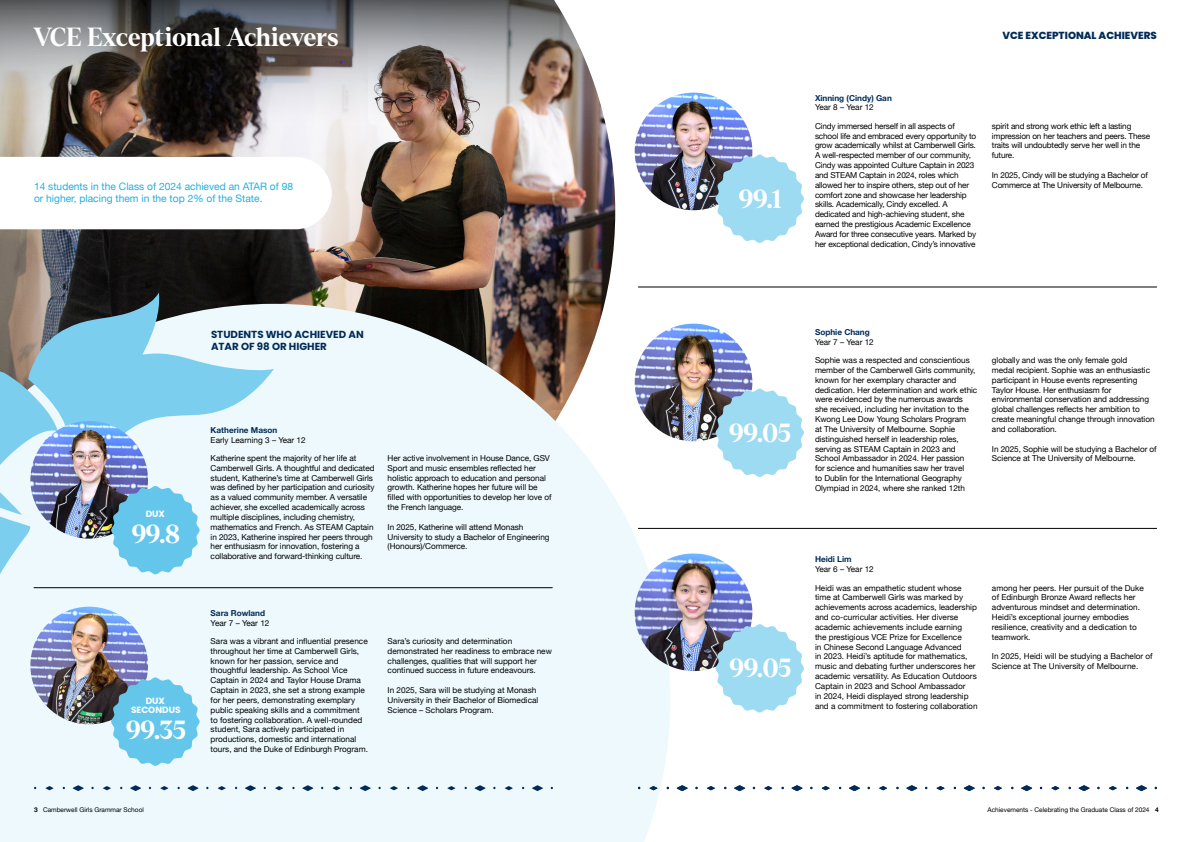
<style>
.page{position:relative;width:1191px;height:842px;background:#fff}
.page>*{position:absolute;margin:0;border:0;box-sizing:border-box;transform-origin:0 0}
.Heading_01{font:700 25px "Denton";letter-spacing:.025em;color:#fff}
.ATAR_Score{font:700 25px "Denton";letter-spacing:-.005em;color:#fff}
.Breakout_Text{font:10.2px/12.3px "Helvetica Neue";color:#23aee2}
.Subheading_01{font:700 10.2px/12.3px "Poppins";color:#022b59}
.Section_Title_-_Cont{font:800 10.2px "Poppins";color:#022b59}
.Subheading_01-2{font:700 9px/8.9px "Poppins";color:#fff;text-align:center}
.Body_Copy{font:8.2px/9.8px "Helvetica Neue";letter-spacing:-.01em;color:#000}
.Body_Copy_Bold{font:700 8.2px "Helvetica Neue";color:#022b59}
.t1{font:6.5px "Helvetica Neue";color:#000}
.s1{font-weight:700}
</style>
<div class="page">
<img style="left:0;top:0;width:615px;height:304px">
<svg style="left:0;top:157px;width:332px;height:72px"></svg>
<svg style="left:0;top:304px;width:670px;height:538px;background:#e3ebee"></svg>
<svg style="left:28px;top:293px;width:246px;height:162px;background:#9bc4d3"></svg>
<div style="left:0;top:455px;width:320px;height:331px;background:#edf9fd"></div>
<svg style="left:0;top:370px;width:62px;height:145px;background:#a7daed"></svg>
<img style="left:634px;top:93px;width:118px;height:117px;border-radius:59px">
<img style="left:634px;top:324px;width:118px;height:117px;border-radius:59px">
<img style="left:30px;top:421px;width:118px;height:118px;border-radius:59px">
<img style="left:634px;top:553px;width:118px;height:118px;border-radius:59px">
<img style="left:30px;top:607px;width:118px;height:117px;border-radius:59px">
<hr style="left:638px;top:287px;width:519px;height:1px;background:#000">
<hr style="left:638px;top:528px;width:519px;height:1px;background:#000">
<hr style="left:34px;top:587px;width:518px;height:1px;background:#000">
<svg style="left:715px;top:389px;width:89px;height:88px"></svg>
<svg style="left:715px;top:155px;width:89px;height:88px"></svg>
<svg style="left:111px;top:486px;width:89px;height:88px;background:#7ec7e5"></svg>
<svg style="left:715px;top:624px;width:89px;height:89px"></svg>
<svg style="left:111px;top:677px;width:89px;height:89px;background:#7fc8e5"></svg>
<svg style="left:73px;top:785px;width:11px;height:6px"></svg>
<svg style="left:130px;top:785px;width:11px;height:6px"></svg>
<svg style="left:187px;top:785px;width:11px;height:6px"></svg>
<svg style="left:245px;top:785px;width:11px;height:6px"></svg>
<svg style="left:302px;top:785px;width:11px;height:6px"></svg>
<svg style="left:360px;top:785px;width:11px;height:6px"></svg>
<svg style="left:275px;top:786px;width:8px;height:4px"></svg>
<svg style="left:218px;top:786px;width:8px;height:4px"></svg>
<svg style="left:160px;top:786px;width:8px;height:4px"></svg>
<svg style="left:103px;top:786px;width:8px;height:4px"></svg>
<svg style="left:46px;top:786px;width:7px;height:4px"></svg>
<svg style="left:332px;top:786px;width:8px;height:4px"></svg>
<svg style="left:390px;top:786px;width:8px;height:4px"></svg>
<svg style="left:417px;top:785px;width:11px;height:6px"></svg>
<svg style="left:474px;top:785px;width:11px;height:6px"></svg>
<svg style="left:532px;top:785px;width:11px;height:6px"></svg>
<svg style="left:505px;top:786px;width:8px;height:4px"></svg>
<svg style="left:447px;top:786px;width:8px;height:4px"></svg>
<svg style="left:676px;top:785px;width:11px;height:6px"></svg>
<svg style="left:734px;top:785px;width:11px;height:6px"></svg>
<svg style="left:791px;top:785px;width:11px;height:6px"></svg>
<svg style="left:849px;top:785px;width:11px;height:6px"></svg>
<svg style="left:906px;top:785px;width:11px;height:6px"></svg>
<svg style="left:963px;top:785px;width:11px;height:6px"></svg>
<svg style="left:879px;top:786px;width:8px;height:4px"></svg>
<svg style="left:821px;top:786px;width:8px;height:4px"></svg>
<svg style="left:764px;top:786px;width:8px;height:4px"></svg>
<svg style="left:707px;top:786px;width:8px;height:4px"></svg>
<svg style="left:649px;top:786px;width:8px;height:4px"></svg>
<svg style="left:936px;top:786px;width:8px;height:4px"></svg>
<svg style="left:994px;top:786px;width:8px;height:4px"></svg>
<svg style="left:1021px;top:785px;width:11px;height:6px"></svg>
<svg style="left:1078px;top:785px;width:11px;height:6px"></svg>
<svg style="left:1136px;top:785px;width:11px;height:6px"></svg>
<svg style="left:1108px;top:786px;width:8px;height:4px"></svg>
<svg style="left:1051px;top:786px;width:8px;height:4px"></svg>
<p class="Heading_01" style="left:34px;top:22px;width:305px">VCE Exceptional Achievers</p>
<p class="Section_Title_-_Cont" style="left:1002px;top:30px;width:156px">VCE EXCEPTIONAL ACHIEVERS</p>
<p class="Breakout_Text" style="left:34px;top:181px;width:260px">14 students in the Class of 2024 achieved an ATAR of 98 or higher, placing them in the top 2% of the State.</p>
<p class="ATAR_Score" style="left:738px;top:183px;width:44px">99.1</p>
<p class="Body_Copy_Bold" style="left:815px;top:91px;width:78px">Xinning (Cindy) Gan</p>
<p class="Body_Copy" style="left:815px;top:103px;width:60px">Year 8 – Year 12</p>
<p class="Body_Copy" style="left:815px;top:121px;width:163px">Cindy immersed herself in all aspects of school life and embraced every opportunity to grow academically whilst at Camberwell Girls.<br>A well-respected member of our community, Cindy was appointed Culture Captain in 2023 and STEAM Captain in 2024, roles which allowed her to inspire others, step out of her comfort zone and showcase her leadership skills. Academically, Cindy excelled. A dedicated and high-achieving student, she earned the prestigious Academic Excellence Award for three consecutive years. Marked by her exceptional dedication, Cindy’s innovative</p>
<p class="Body_Copy" style="left:992px;top:121px;width:160px">spirit and strong work ethic left a lasting impression on her teachers and peers. These traits will undoubtedly serve her well in the future.</p>
<p class="Body_Copy" style="left:992px;top:171px;width:157px">In 2025, Cindy will be studying a Bachelor of<br>Commerce at The University of Melbourne.</p>
<p class="Subheading_01-2" style="left:146px;top:510px;width:21px">DUX</p>
<p class="ATAR_Score" style="left:132px;top:519px;width:50px">99.8</p>
<p class="Subheading_01-2" style="left:131px;top:697px;width:51px">DUX<br>SECONDUS</p>
<p class="ATAR_Score" style="left:126px;top:715px;width:61px">99.35</p>
<p class="Body_Copy_Bold" style="left:815px;top:325px;width:56px">Sophie Chang</p>
<p class="Body_Copy" style="left:815px;top:337px;width:60px">Year 7 – Year 12</p>
<p class="Body_Copy" style="left:815px;top:356px;width:164px">Sophie was a respected and conscientious member of the Camberwell Girls community, known for her exemplary character and dedication. Her determination and work ethic were evidenced by the numerous awards she received, including her invitation to the Kwong Lee Dow Young Scholars Program<br>at The University of Melbourne. Sophie distinguished herself in leadership roles, serving as STEAM Captain in 2023 and School Ambassador in 2024. Her passion<br>for science and humanities saw her travel<br>to Dublin for the International Geography Olympiad in 2024, where she ranked 12th</p>
<p class="Body_Copy" style="left:992px;top:356px;width:164px">globally and was the only female gold<br>medal recipient. Sophie was an enthusiastic participant in House events representing Taylor House. Her enthusiasm for environmental conservation and addressing global challenges reflects her ambition to create meaningful change through innovation and collaboration.</p>
<p class="Subheading_01" style="left:211px;top:328px;width:154px">STUDENTS WHO ACHIEVED AN<br>ATAR OF 98 OR HIGHER</p>
<p class="ATAR_Score" style="left:729px;top:417px;width:63px">99.05</p>
<p class="Body_Copy_Bold" style="left:211px;top:423px;width:68px">Katherine Mason</p>
<p class="Body_Copy" style="left:211px;top:435px;width:97px">Early Learning 3 – Year 12</p>
<p class="Body_Copy" style="left:992px;top:444px;width:166px">In 2025, Sophie will be studying a Bachelor of</p>
<p class="Body_Copy" style="left:211px;top:453px;width:147px">Katherine spent the majority of her life at</p>
<p class="Body_Copy" style="left:992px;top:454px;width:145px">Science at The University of Melbourne.</p>
<p class="Body_Copy" style="left:211px;top:463px;width:165px">Camberwell Girls. A thoughtful and dedicated student, Katherine’s time at Camberwell Girls was defined by her participation and curiosity as a valued community member. A versatile achiever, she excelled academically across multiple disciplines, including chemistry, mathematics and French. As STEAM Captain in 2023, Katherine inspired her peers through her enthusiasm for innovation, fostering a collaborative and forward-thinking culture.</p>
<p class="Body_Copy" style="left:387px;top:453px;width:165px">Her active involvement in House Dance, GSV Sport and music ensembles reflected her holistic approach to education and personal growth. Katherine hopes her future will be filled with opportunities to develop her love of the French language.</p>
<p class="Body_Copy" style="left:387px;top:522px;width:163px">In 2025, Katherine will attend Monash<br>University to study a Bachelor of Engineering (Honours)/Commerce.</p>
<p class="Body_Copy_Bold" style="left:815px;top:553px;width:38px">Heidi Lim</p>
<p class="Body_Copy" style="left:815px;top:565px;width:60px">Year 6 – Year 12</p>
<p class="Body_Copy_Bold" style="left:211px;top:606px;width:56px">Sara Rowland</p>
<p class="Body_Copy" style="left:211px;top:618px;width:60px">Year 7 – Year 12</p>
<p class="Body_Copy" style="left:211px;top:636px;width:159px">Sara was a vibrant and influential presence throughout her time at Camberwell Girls, known for her passion, service and thoughtful leadership. As School Vice Captain in 2024 and Taylor House Drama Captain in 2023, she set a strong example for her peers, demonstrating exemplary public speaking skills and a commitment to fostering collaboration. A well-rounded student, Sara actively participated in productions, domestic and international tours, and the Duke of Edinburgh Program.</p>
<p class="Body_Copy" style="left:387px;top:636px;width:166px">Sara’s curiosity and determination demonstrated her readiness to embrace new challenges, qualities that will support her continued success in future endeavours.</p>
<p class="Body_Copy" style="left:387px;top:686px;width:152px">In 2025, Sara will be studying at Monash<br>University in their Bachelor of Biomedical<br>Science – Scholars Program.</p>
<p class="ATAR_Score" style="left:729px;top:653px;width:63px">99.05</p>
<p class="Body_Copy" style="left:815px;top:583px;width:164px">Heidi was an empathetic student whose time at Camberwell Girls was marked by achievements across academics, leadership and co-curricular activities. Her diverse academic achievements include earning<br>the prestigious VCE Prize for Excellence<br>in Chinese Second Language Advanced<br>in 2023. Heidi’s aptitude for mathematics, music and debating further underscores her academic versatility. As Education Outdoors Captain in 2023 and School Ambassador<br>in 2024, Heidi displayed strong leadership and a commitment to fostering collaboration</p>
<p class="Body_Copy" style="left:992px;top:583px;width:153px">among her peers. Her pursuit of the Duke of Edinburgh Bronze Award reflects her adventurous mindset and determination.<br>Heidi’s exceptional journey embodies resilience, creativity and a dedication to teamwork.</p>
<p class="Body_Copy" style="left:992px;top:652px;width:162px">In 2025, Heidi will be studying a Bachelor of<br>Science at The University of Melbourne.</p>
<p class="t1" style="left:34px;top:805px;width:111px"><span class="s1">3</span> Camberwell Girls Grammar School</p>
<p class="t1" style="left:987px;top:805px;width:173px">Achievements - Celebrating the Graduate Class of 2024 <span class="s1">4</span></p>
</div>
